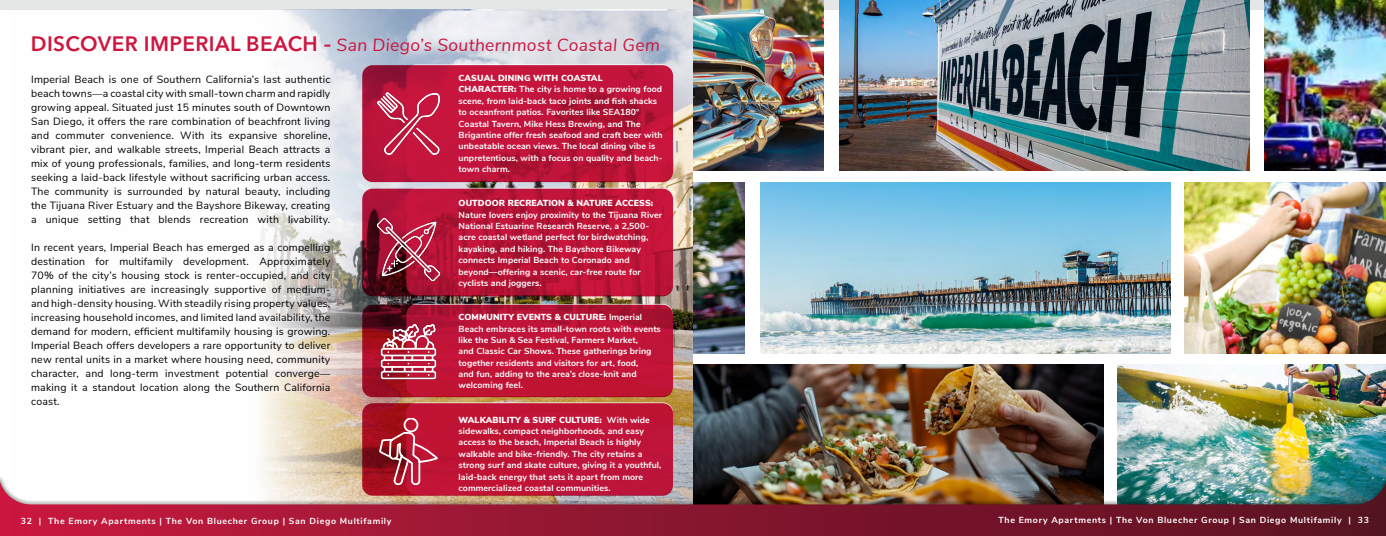
<style>
.page{position:relative;width:1386px;height:536px;background:#fff}
.page>*{position:absolute;margin:0;border:0;box-sizing:border-box;transform-origin:0 0}
.t1{font:italic 17.5px "Nunito Sans";letter-spacing:.02em;color:#cd163f}
.t2{font:10.5px/14px "Nunito Sans";letter-spacing:.02em;color:#000;text-align:justify}
.t3{font:700 8.75px/11.4px "Nunito Sans";letter-spacing:.01em;color:#fff}
.t4{font:700 8.75px "Nunito Sans";letter-spacing:.08em;color:#fff}
.t5{font:900 8.75px "Nunito Sans";letter-spacing:.01em;color:#fff}
.s1{font-family:"Avenir Next LT Pro";font-weight:600;font-style:normal;font-size:20.65px}
.s2{font-weight:700;font-style:normal;font-size:20.12px}
.s3{font-weight:900}
</style>
<div class="page">
<div style="left:0;top:0;width:1386px;height:10px;background:#e5e6e6"></div>
<img style="left:259px;top:10px;width:434px;height:464px">
<img style="left:693px;top:364px;width:410px;height:110px">
<img style="left:1117px;top:364px;width:269px;height:110px">
<img style="left:761px;top:182px;width:410px;height:171px">
<img style="left:693px;top:182px;width:52px;height:171px">
<img style="left:1184px;top:182px;width:202px;height:171px">
<img style="left:839px;top:0;width:411px;height:170px">
<img style="left:693px;top:0;width:131px;height:170px">
<img style="left:1265px;top:0;width:121px;height:170px">
<svg style="left:362px;top:65px;width:311px;height:117px;background:#bc1439"></svg>
<svg style="left:362px;top:188px;width:311px;height:108px;background:#b31436"></svg>
<svg style="left:362px;top:304px;width:311px;height:93px;background:#b71434"></svg>
<svg style="left:362px;top:403px;width:311px;height:92px;background:#bb1334"></svg>
<img style="left:358px;top:59px;width:101px;height:129px">
<svg style="left:378px;top:418px;width:61px;height:56px;background:#b63547"></svg>
<img style="left:378px;top:216px;width:61px;height:66px">
<img style="left:378px;top:318px;width:61px;height:66px">
<div style="left:0;top:474px;width:1386px;height:62px;background:#000;opacity:.4"></div>
<img style="left:0;top:479px;width:1386px;height:57px">
<h1 class="t1" style="left:31px;top:33px;width:631px"><span class="s1">DISCOVER IMPERIAL BEACH</span> <span class="s2">-</span> San Diego’s Southernmost Coastal Gem</h1>
<p class="t3" style="left:459px;top:72px;width:205px"><span class="s3">CASUAL DINING WITH COASTAL CHARACTER:</span> The city is home to a growing food scene, from laid-back taco joints and fish shacks to oceanfront patios. Favorites like SEA180° Coastal Tavern, Mike Hess Brewing, and The Brigantine offer fresh seafood and craft beer with unbeatable ocean views. The local dining vibe is unpretentious, with a focus on quality and beach&shy;town charm.</p>
<p class="t5" style="left:459px;top:197px;width:196px">OUTDOOR RECREATION &amp; NATURE ACCESS:</p>
<p class="t3" style="left:459px;top:208px;width:205px">Nature lovers enjoy proximity to the Tijuana River National Estuarine Research Reserve, a 2,500- acre coastal wetland perfect for birdwatching, kayaking, and hiking. The Bayshore Bikeway connects Imperial Beach to Coronado and beyond—offering a scenic, car-free route for cyclists and joggers.</p>
<p class="t3" style="left:459px;top:311px;width:204px"><span class="s3">COMMUNITY EVENTS &amp; CULTURE:</span> Imperial Beach embraces its small-town roots with events like the Sun &amp; Sea Festival, Farmers Market,<br>and Classic Car Shows. These gatherings bring together residents and visitors for art, food,<br>and fun, adding to the area’s close-knit and welcoming feel.</p>
<p class="t3" style="left:459px;top:413px;width:204px"><span class="s3">WALKABILITY &amp; SURF CULTURE:</span> With wide sidewalks, compact neighborhoods, and easy access to the beach, Imperial Beach is highly walkable and bike-friendly. The city retains a strong surf and skate culture, giving it a youthful, laid-back energy that sets it apart from more commercialized coastal communities.</p>
<p class="t4" style="left:21px;top:514px;width:372px">32 | The Emory Apartments | The Von Bluecher Group | San Diego Multifamily</p>
<p class="t4" style="left:998px;top:513px;width:372px">The Emory Apartments | The Von Bluecher Group | San Diego Multifamily | 33</p>
<p class="t2" style="left:31px;top:71px;width:301px">Imperial Beach is one of Southern California’s last authentic beach towns—a coastal city with small-town charm and rapidly growing appeal. Situated just 15 minutes south of Downtown San Diego, it offers the rare combination of beachfront living and commuter convenience. With its expansive shoreline, vibrant pier, and walkable streets, Imperial Beach attracts a mix of young professionals, families, and long-term residents seeking a laid-back lifestyle without sacrificing urban access.<br>The community is surrounded by natural beauty, including the Tijuana River Estuary and the Bayshore Bikeway, creating a unique setting that blends recreation with livability.</p>
<p class="t2" style="left:31px;top:239px;width:301px">In recent years, Imperial Beach has emerged as a compelling destination for multifamily development. Approximately 70% of the city’s housing stock is renter-occupied, and city planning initiatives are increasingly supportive of medium&shy;and high-density housing. With steadily rising property values, increasing household incomes, and limited land availability, the demand for modern, efficient multifamily housing is growing.<br>Imperial Beach offers developers a rare opportunity to deliver new rental units in a market where housing need, community character, and long-term investment potential converge— making it a standout location along the Southern California coast.</p>
</div>
